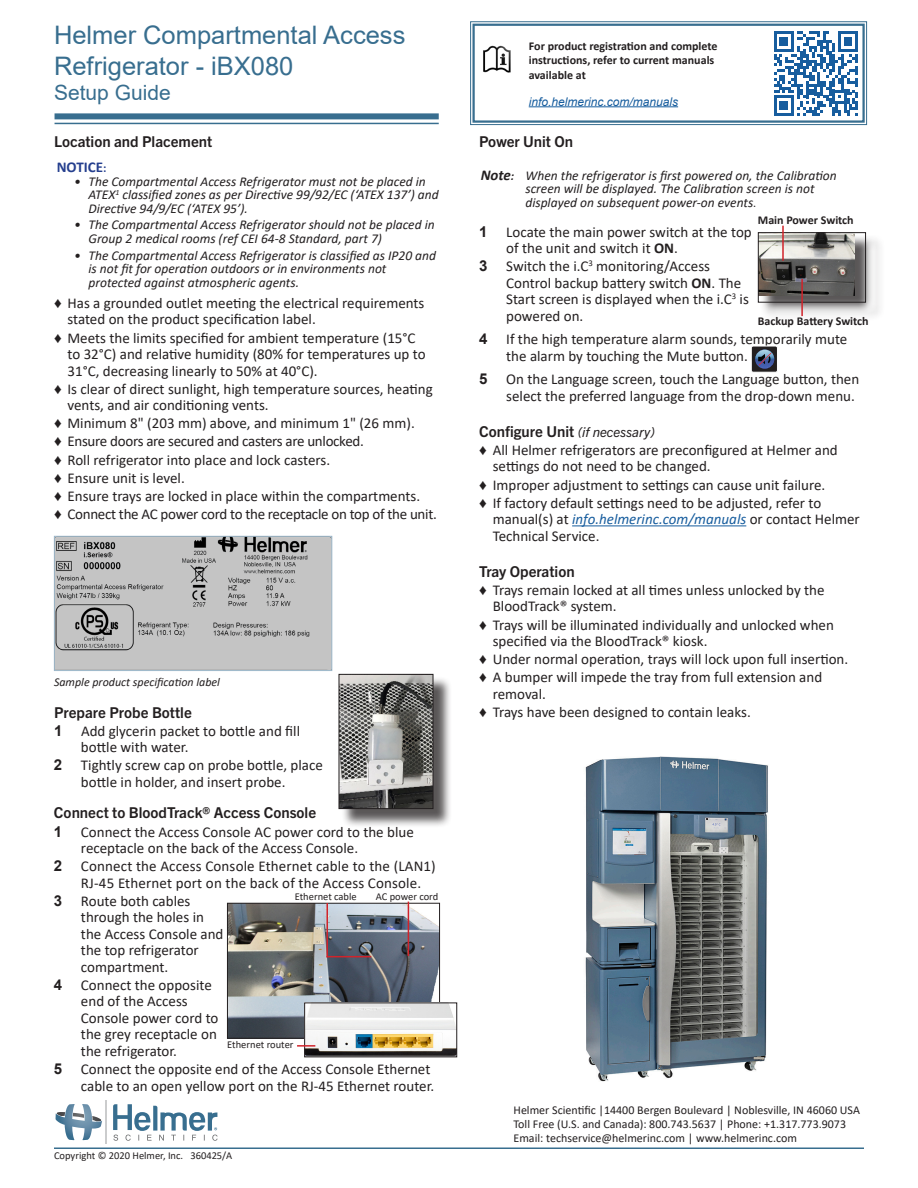
<style>
.page{position:relative;width:918px;height:1188px;background:#fff}
.page>*{position:absolute;margin:0;border:0;box-sizing:border-box;transform-origin:0 0}
.t1{font:25.5px/30.6px "Arial";color:#386e8f}
.t2{font:21px "Arial";color:#386e8f}
.t3{font:15px/16.5px "Calibri";color:#231f20}
.t4{font:700 15px "Trade Gothic Next LT Pro";color:#231f20}
.t5{font:700 15px "Calibri";color:#253f8e}
.t6{font:italic 13.5px/13.5px "Calibri";color:#231f20}
.t7{font:12px/14px "Calibri";color:#231f20}
.t8{font:700 12px/14.4px "Calibri";color:#231f20}
.t9{font:italic 12px "Calibri";color:#231f20}
.t10{font:italic 12px "Arial";color:#175d9e}
.t11{font:10.5px "Calibri";color:#231f20}
.s1{font-size:12px}
.s2{font-family:"Arial"}
.s3{font-family:"Arial";font-weight:700}
.s4{font-weight:700;font-size:15px}
.s5{font-weight:700;font-size:12px}
.s6{font-style:normal;font-size:12px}
.s7{font-weight:700}
.s8{font-weight:400;font-style:italic;font-size:13.5px}
.s9{font-style:italic;color:#175d9e}
</style>
<div class="page">
<img style="left:56px;top:538px;width:274px;height:131px">
<div style="left:54px;top:536px;width:278px;height:135px;border:1px solid #9bb6c8"></div>
<hr style="left:572px;top:525px;width:174px;height:1px;background:#175d9e">
<div style="left:341px;top:676px;width:111px;height:151px;background:#231f20;opacity:.75"></div>
<img style="left:341px;top:676px;width:90px;height:131px">
<div style="left:339px;top:674px;width:94px;height:135px;border:1px solid #231f20"></div>
<img style="left:229px;top:905px;width:209px;height:131px">
<div style="left:227px;top:903px;width:213px;height:135px;border:1px solid #231f20"></div>
<img style="left:306px;top:1005px;width:149px;height:50px">
<div style="left:304px;top:1003px;width:153px;height:54px;border:1px solid #231f20"></div>
<hr style="left:326px;top:903px;width:2px;height:54px;background:#d1232a">
<hr style="left:408px;top:902px;width:1px;height:54px;background:#d1232a">
<hr style="left:326px;top:956px;width:45px;height:1px;background:#d1232a">
<svg style="left:297px;top:1045px;width:18px;height:2px"></svg>
<div style="left:760px;top:235px;width:124px;height:86px;background:#231f20;opacity:.75"></div>
<img style="left:760px;top:234px;width:95px;height:61px">
<div style="left:758px;top:232px;width:108px;height:71px;border:1px solid #231f20"></div>
<hr style="left:782px;top:226px;width:2px;height:35px;background:#d1232a">
<hr style="left:801px;top:279px;width:2px;height:37px;background:#d1232a">
<div style="left:751px;top:346px;width:26px;height:26px;background:#231f20;border-radius:2px"></div>
<div style="left:751px;top:346px;width:27px;height:26px;border:1px solid #fff;border-radius:2px"></div>
<svg style="left:755px;top:349px;width:19px;height:20px"></svg>
<img style="left:585px;top:756px;width:183px;height:326px">
<hr style="left:55px;top:123px;width:384px;height:1px;background:#386e8f">
<div style="left:55px;top:113px;width:384px;height:6px;background:#386e8f"></div>
<svg style="left:56px;top:1104px;width:46px;height:36px"></svg>
<svg style="left:113px;top:1104px;width:104px;height:37px"></svg>
<hr style="left:105px;top:1100px;width:2px;height:44px;background:#bcbdbe">
<hr style="left:54px;top:1148px;width:810px;height:1px;background:#386e8f">
<svg style="left:470px;top:21px;width:397px;height:104px"></svg>
<img style="left:483px;top:46px;width:29px;height:27px">
<h1 class="t1" style="left:54px;top:20px;width:353px">Helmer Compartmental Access<br>Refrigerator - iBX080</h1>
<h2 class="t2" style="left:54px;top:78px;width:118px">Setup Guide</h2>
<p class="t4" style="left:54px;top:131px;width:160px">Location and Placement</p>
<p class="t5" style="left:57px;top:157px;width:51px">NOTICE<span class="s1">:</span></p>
<p class="t6" style="left:89px;top:174px;width:352px;text-indent:-14px">• The Compartmental Access Refrigerator must not be placed in<br>ATEX<sup>1</sup> classified zones as per Directive 99/92/EC (‘ATEX 137’) and<br>Directive 94/9/EC (‘ATEX 95’).</p>
<p class="t6" style="left:89px;top:218px;width:348px;text-indent:-14px">• The Compartmental Access Refrigerator should not be placed in<br>Group 2 medical rooms (ref CEI 64-8 Standard, part 7)</p>
<p class="t6" style="left:89px;top:248px;width:349px;text-indent:-14px">• The Compartmental Access Refrigerator is classified as IP20 and is not fit for operation outdoors or in environments not protected against atmospheric agents.</p>
<p class="t3" style="left:68px;top:294px;width:358px;text-indent:-14px"><span class="s2">♦</span> Has a grounded outlet meeting the electrical requirements stated on the product specification label.</p>
<p class="t3" style="left:68px;top:329px;width:360px;text-indent:-14px"><span class="s2">♦</span> Meets the limits specified for ambient temperature (15°C to 32°C) and relative humidity (80% for temperatures up to<br>31°C, decreasing linearly to 50% at 40°C).</p>
<p class="t3" style="left:68px;top:380px;width:367px;text-indent:-14px"><span class="s2">♦</span> Is clear of direct sunlight, high temperature sources, heating vents, and air conditioning vents.</p>
<p class="t3" style="left:54px;top:414px;width:384px;line-height:18.1px"><span class="s2">♦</span> Minimum 8" (203 mm) above, and minimum 1" (26 mm).<br><span class="s2">♦</span> Ensure doors are secured and casters are unlocked.<br><span class="s2">♦</span> Roll refrigerator into place and lock casters.<br><span class="s2">♦</span> Ensure unit is level.<br><span class="s2">♦</span> Ensure trays are locked in place within the compartments.<br><span class="s2">♦</span> Connect the AC power cord to the receptacle on top of the unit.</p>
<p class="t9" style="left:54px;top:674px;width:168px">Sample product specification label</p>
<p class="t4" style="left:54px;top:702px;width:139px">Prepare Probe Bottle</p>
<p class="t3" style="left:81px;top:722px;width:221px;text-indent:-27px"><span class="s3">1</span> Add glycerin packet to bottle and fill bottle with water.</p>
<p class="t3" style="left:81px;top:757px;width:243px;text-indent:-27px"><span class="s3">2</span> Tightly screw cap on probe bottle, place bottle in holder, and insert probe.</p>
<p class="t4" style="left:54px;top:803px;width:264px">Connect to BloodTrack® Access Console</p>
<p class="t3" style="left:81px;top:823px;width:334px;text-indent:-27px"><span class="s3">1</span> Connect the Access Console AC power cord to the blue receptacle on the back of the Access Console.</p>
<p class="t3" style="left:81px;top:858px;width:356px;text-indent:-27px"><span class="s3">2</span> Connect the Access Console Ethernet cable to the (LAN1)<br>RJ-45 Ethernet port on the back of the Access Console.</p>
<p class="t3" style="left:81px;top:892px;width:144px;text-indent:-27px"><span class="s3">3</span> Route both cables through the holes in the Access Console and the top refrigerator compartment.</p>
<p class="t3" style="left:81px;top:976px;width:139px;text-indent:-27px"><span class="s3">4</span> Connect the opposite end of the Access<br>Console power cord to the grey receptacle on the refrigerator.</p>
<p class="t3" style="left:54px;top:1060px;width:382px;text-align:right"><span class="s3">5</span> Connect the opposite end of the Access Console Ethernet cable to an open yellow port on the RJ-45 Ethernet router.</p>
<p class="t11" style="left:295px;top:890px;width:64px">Ethernet cable</p>
<p class="t11" style="left:376px;top:890px;width:64px">AC power cord</p>
<p class="t11" style="left:227px;top:1038px;width:68px">Ethernet router</p>
<p class="t11" style="left:54px;top:1148px;width:180px">Copyright © 2020 Helmer, Inc. 360425/A</p>
<p class="t8" style="left:529px;top:38px;width:190px">For product registration and complete instructions, refer to current manuals available at</p>
<p class="t10" style="left:529px;top:94px;width:151px">info.helmerinc.com/manuals</p>
<p class="t4" style="left:479px;top:131px;width:95px">Power Unit On</p>
<p class="t6" style="left:525px;top:168px;width:313px;text-indent:-45px"><span class="s4">Note</span><span class="s5">:</span> When the refrigerator is first powered on, the Calibration screen will be displayed. The Calibration screen is not displayed on subsequent power-on events<span class="s6">.</span></p>
<p class="t3" style="left:506px;top:223px;width:247px;text-indent:-27px"><span class="s3">1</span> Locate the main power switch at the top of the unit and switch it <span class="s7">ON</span>.</p>
<p class="t3" style="left:506px;top:258px;width:244px;text-indent:-27px"><span class="s3">3</span> Switch the i.C<sup>3</sup> monitoring/Access<br>Control backup battery switch <span class="s7">ON</span>. The<br>Start screen is displayed when the i.C<sup>3</sup> is powered on.</p>
<p class="t3" style="left:506px;top:331px;width:343px;text-indent:-27px"><span class="s3">4</span> If the high temperature alarm sounds, temporarily mute the alarm by touching the Mute button.</p>
<p class="t3" style="left:479px;top:371px;width:382px;text-align:right"><span class="s3">5</span> On the Language screen, touch the Language button, then select the preferred language from the drop-down menu.</p>
<p class="t4" style="left:479px;top:421px;width:177px">Configure Unit <span class="s8">(if necessary)</span></p>
<p class="t3" style="left:493px;top:441px;width:347px;text-indent:-14px"><span class="s2">♦</span> All Helmer refrigerators are preconfigured at Helmer and settings do not need to be changed.</p>
<p class="t3" style="left:479px;top:475px;width:348px;line-height:18.1px"><span class="s2">♦</span> Improper adjustment to settings can cause unit failure. <span class="s2">♦</span> If factory default settings need to be adjusted, refer to</p>
<p class="t3" style="left:493px;top:511px;width:369px">manual(s) at <span class="s9">info.helmerinc.com/manuals</span> or contact Helmer<br>Technical Service.</p>
<p class="t4" style="left:479px;top:561px;width:97px">Tray Operation</p>
<p class="t3" style="left:493px;top:581px;width:333px;text-indent:-14px"><span class="s2">♦</span> Trays remain locked at all times unless unlocked by the<br>BloodTrack® system.</p>
<p class="t3" style="left:493px;top:616px;width:343px;text-indent:-14px"><span class="s2">♦</span> Trays will be illuminated individually and unlocked when specified via the BloodTrack® kiosk.</p>
<p class="t3" style="left:479px;top:650px;width:370px;line-height:18.1px"><span class="s2">♦</span> Under normal operation, trays will lock upon full insertion. <span class="s2">♦</span> A bumper will impede the tray from full extension and</p>
<p class="t3" style="left:479px;top:684px;width:273px;line-height:18.1px;text-indent:14px">removal.<br><span class="s2">♦</span> Trays have been designed to contain leaks.</p>
<p class="t8" style="left:758px;top:213px;width:97px">Main Power Switch</p>
<p class="t8" style="left:758px;top:314px;width:112px">Backup Battery Switch</p>
<p class="t7" style="left:514px;top:1103px;width:348px">Helmer Scientific |14400 Bergen Boulevard | Noblesville, IN 46060 USA<br>Toll Free (U.S. and Canada): 800.743.5637 | Phone: +1.317.773.9073<br>Email: techservice@helmerinc.com | www.helmerinc.com</p>
</div>
